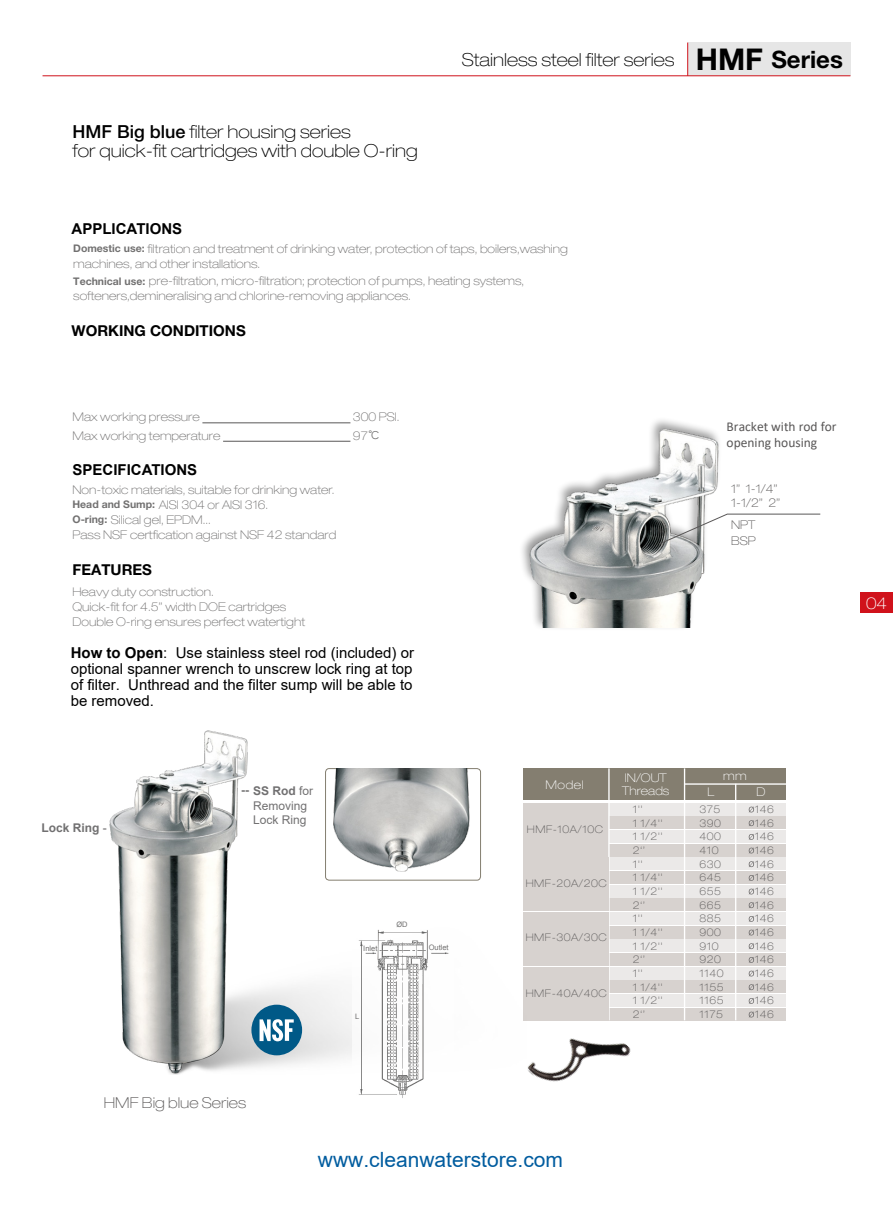
<style>
.page{position:relative;width:893px;height:1212px;background:#fff}
.page>*{position:absolute;margin:0;border:0;box-sizing:border-box;transform-origin:0 0}
.t1{font:21px "Arial";color:#005c9f}
.t2{font:100 expanded 18px/19px "Helvetica Neue LT Pro";color:#000}
.t3{font:100 expanded 16.2px "Helvetica Neue LT Pro";color:#fff}
.t4{font:15px/15.8px "Arial";color:#000;text-align:justify}
.t5{font:700 15px "Arial";color:#000}
.t6{font:700 15px "Helvetica Neue LT Pro";color:#000}
.t7{font:100 expanded 15px "Helvetica Neue LT Pro";color:#595757}
.t8{font:13.5px/16.2px "Calibri";color:#595757}
.t9{font:100 expanded 12px/15px "Helvetica Neue LT Pro";color:#727171}
.t10{font:12px/14.4px "Arial";color:#717071}
.t11{font:100 expanded 12px/14.4px "Helvetica Neue LT Pro";color:#595757}
.t12{font:100 expanded 12px/13.5px "Helvetica Neue LT Pro";color:#fff}
.t13{font:700 12px "Arial";color:#717071}
.t14{font:100 expanded 10.5px/13.6px "Helvetica Neue LT Pro";letter-spacing:.05em;color:#595757;text-align:justify}
.t15{font:7.5px "Arial";color:#727171}
.s1{font-weight:500;font-stretch:normal}
.s2{font-weight:700;font-stretch:normal;font-size:30px}
.s3{font-weight:700;font-stretch:normal;font-size:24px}
.s4{font-weight:700;font-stretch:normal;font-size:10.5px}
.s5{font-family:"ST Xihei";font-weight:400;font-stretch:normal}
.s6{font-weight:700}
.s7{font-weight:400}
</style>
<div class="page">
<div style="left:688px;top:43px;width:162px;height:33px;background:#e6e6e6"></div>
<hr style="left:687px;top:43px;width:1px;height:33px;background:#d0121b">
<div style="left:518px;top:416px;width:204px;height:215px;background:#000;opacity:.4"></div>
<img style="left:530px;top:428px;width:192px;height:200px">
<svg style="left:658px;top:514px;width:163px;height:31px"></svg>
<hr style="left:202px;top:423px;width:148px;height:1px;background:#595757">
<hr style="left:223px;top:441px;width:127px;height:1px;background:#595757">
<div style="left:523px;top:803px;width:263px;height:12px;background:#ebe9e8"></div>
<div style="left:523px;top:817px;width:263px;height:12px;background:#d7d2cf"></div>
<div style="left:523px;top:844px;width:263px;height:12px;background:#d7d2cf"></div>
<div style="left:523px;top:830px;width:263px;height:13px;background:#ebe9e8"></div>
<div style="left:523px;top:803px;width:85px;height:53px;background:#d7d2cf"></div>
<div style="left:523px;top:768px;width:263px;height:32px;background:#847e70"></div>
<div style="left:523px;top:858px;width:263px;height:12px;background:#ebe9e8"></div>
<div style="left:523px;top:871px;width:263px;height:13px;background:#d7d2cf"></div>
<div style="left:523px;top:899px;width:263px;height:12px;background:#d7d2cf"></div>
<div style="left:523px;top:885px;width:263px;height:12px;background:#ebe9e8"></div>
<div style="left:523px;top:912px;width:263px;height:13px;background:#ebe9e8"></div>
<div style="left:523px;top:926px;width:263px;height:12px;background:#d7d2cf"></div>
<div style="left:523px;top:953px;width:263px;height:13px;background:#d7d2cf"></div>
<div style="left:523px;top:940px;width:263px;height:12px;background:#ebe9e8"></div>
<div style="left:523px;top:967px;width:263px;height:12px;background:#ebe9e8"></div>
<div style="left:523px;top:981px;width:263px;height:12px;background:#d7d2cf"></div>
<div style="left:523px;top:1008px;width:263px;height:12px;background:#d7d2cf"></div>
<div style="left:523px;top:994px;width:263px;height:13px;background:#ebe9e8"></div>
<hr style="left:735px;top:784px;width:1px;height:236px;background:#fff">
<hr style="left:685px;top:783px;width:101px;height:2px;background:#fff">
<hr style="left:684px;top:768px;width:1px;height:252px;background:#fff">
<hr style="left:608px;top:768px;width:2px;height:252px;background:#fff">
<div style="left:523px;top:858px;width:85px;height:53px;background:#d7d2cf"></div>
<div style="left:523px;top:912px;width:85px;height:54px;background:#d7d2cf"></div>
<div style="left:523px;top:967px;width:85px;height:53px;background:#d7d2cf"></div>
<img style="left:109px;top:730px;width:417px;height:344px">
<div style="left:251px;top:1005px;width:51px;height:50px;background:#005987;border-radius:50%"></div>
<svg style="left:260px;top:1019px;width:34px;height:22px"></svg>
<img style="left:325px;top:768px;width:154px;height:116px">
<svg style="left:749px;top:806px;width:5px;height:6px"></svg>
<svg style="left:749px;top:820px;width:5px;height:6px"></svg>
<svg style="left:749px;top:834px;width:5px;height:6px"></svg>
<svg style="left:749px;top:847px;width:5px;height:6px"></svg>
<svg style="left:749px;top:861px;width:5px;height:6px"></svg>
<svg style="left:749px;top:875px;width:5px;height:6px"></svg>
<svg style="left:749px;top:888px;width:5px;height:6px"></svg>
<svg style="left:749px;top:902px;width:5px;height:6px"></svg>
<svg style="left:749px;top:916px;width:5px;height:6px"></svg>
<svg style="left:749px;top:929px;width:5px;height:6px"></svg>
<svg style="left:749px;top:943px;width:5px;height:6px"></svg>
<svg style="left:749px;top:957px;width:5px;height:6px"></svg>
<svg style="left:749px;top:970px;width:5px;height:6px"></svg>
<svg style="left:749px;top:984px;width:5px;height:6px"></svg>
<svg style="left:749px;top:998px;width:5px;height:6px"></svg>
<svg style="left:749px;top:1011px;width:5px;height:6px"></svg>
<img style="left:526px;top:1006px;width:107px;height:76px">
<hr style="left:43px;top:75px;width:807px;height:1px;background:#d0121b">
<img style="left:352px;top:922px;width:102px;height:176px">
<div style="left:860px;top:592px;width:33px;height:20px;background:#d0121b"></div>
<h2 class="t2" style="left:73px;top:122px;width:347px"><span class="s1">HMF Big blue</span> filter housing series<br>for quick-fit cartridges with double O-ring</h2>
<h2 class="t2" style="left:462px;top:50px;width:382px">Stainless steel filter series <span class="s2">HMF</span> <span class="s3">Series</span></h2>
<p class="t5" style="left:72px;top:219px;width:112px">APPLICATIONS</p>
<p class="t9" style="left:73px;top:241px;width:496px"><span class="s4">Domestic use:</span> filtration and treatment of drinking water, protection of taps, boilers,washing machines, and other installations.</p>
<p class="t9" style="left:73px;top:273px;width:452px"><span class="s4">Technical use:</span> pre-filtration, micro-filtration; protection of pumps, heating systems, softeners,demineralising and chlorine-removing appliances.</p>
<p class="t6" style="left:72px;top:321px;width:176px">WORKING CONDITIONS</p>
<p class="t9" style="left:73px;top:408px;width:150px;line-height:18.5px">Max working pressure<br>Max working temperature</p>
<p class="t9" style="left:353px;top:408px;width:48px;line-height:18.5px">300 PSI.<br>97<span class="s5">℃</span></p>
<p class="t5" style="left:73px;top:459px;width:126px">SPECIFICATIONS</p>
<p class="t9" style="left:73px;top:482px;width:265px">Non-toxic materials, suitable for drinking water.<br><span class="s4">Head and Sump:</span> AISI 304 or AISI 316.<br><span class="s4">O-ring:</span> Silical gel, EPDM...<br>Pass NSF certfication against NSF 42 standard</p>
<p class="t6" style="left:73px;top:560px;width:81px">FEATURES</p>
<p class="t9" style="left:73px;top:584px;width:234px">Heavy duty construction.<br>Quick-fit for 4.5” width DOE cartridges<br>Double O-ring ensures perfect watertight</p>
<p class="t4" style="left:71px;top:645px;width:345px"><span class="s6">How to Open</span>: Use stainless steel rod (included) or optional spanner wrench to unscrew lock ring at top of filter. Unthread and the filter sump will be able to be removed.</p>
<p class="t13" style="left:42px;top:820px;width:67px">Lock Ring <span class="s7">-</span></p>
<p class="t10" style="left:253px;top:784px;width:62px"><span class="s6">SS Rod</span> for<br>Removing<br>Lock Ring</p>
<p class="t13" style="left:241px;top:781px;width:9px">--</p>
<p class="t15" style="left:396px;top:919px;width:13px">ØD</p>
<p class="t15" style="left:363px;top:943px;width:16px">Inlet</p>
<p class="t15" style="left:429px;top:943px;width:22px">Outlet</p>
<p class="t15" style="left:355px;top:1011px;width:6px">L</p>
<p class="t8" style="left:727px;top:418px;width:111px">Bracket with rod for opening housing</p>
<p class="t11" style="left:731px;top:481px;width:51px">1” 1-1/4”<br>1-1/2” 2”</p>
<p class="t11" style="left:731px;top:517px;width:26px;line-height:15.9px">NPT<br>BSP</p>
<h3 class="t3" style="left:866px;top:593px;width:22px">04</h3>
<p class="t12" style="left:545px;top:778px;width:40px">Model</p>
<p class="t12" style="left:622px;top:770px;width:49px">IN/OUT<br>Threads</p>
<p class="t12" style="left:723px;top:769px;width:25px">mm</p>
<p class="t12" style="left:707px;top:785px;width:8px">L</p>
<p class="t12" style="left:757px;top:785px;width:11px">D</p>
<p class="t14" style="left:633px;top:802px;width:12px">1''</p>
<p class="t14" style="left:699px;top:802px;width:22px">375</p>
<p class="t14" style="left:527px;top:822px;width:78px">HMF-10A/10C</p>
<p class="t14" style="left:633px;top:816px;width:32px">1 1/4''</p>
<p class="t14" style="left:699px;top:816px;width:23px">390</p>
<p class="t14" style="left:633px;top:830px;width:32px">1 1/2''</p>
<p class="t14" style="left:699px;top:830px;width:23px">400</p>
<p class="t14" style="left:633px;top:843px;width:14px">2‘’</p>
<p class="t14" style="left:699px;top:843px;width:21px">410</p>
<p class="t14" style="left:633px;top:857px;width:12px">1''</p>
<p class="t14" style="left:699px;top:857px;width:23px">630</p>
<p class="t14" style="left:526px;top:876px;width:82px">HMF-20A/20C</p>
<p class="t14" style="left:526px;top:930px;width:82px">HMF-30A/30C</p>
<p class="t14" style="left:633px;top:871px;width:32px">1 1/4''</p>
<p class="t14" style="left:699px;top:871px;width:23px">645</p>
<p class="t14" style="left:633px;top:884px;width:32px">1 1/2''</p>
<p class="t14" style="left:699px;top:884px;width:23px">655</p>
<p class="t14" style="left:633px;top:898px;width:14px">2‘’</p>
<p class="t14" style="left:699px;top:898px;width:23px">665</p>
<p class="t14" style="left:633px;top:912px;width:12px">1''</p>
<p class="t14" style="left:699px;top:912px;width:23px">885</p>
<p class="t14" style="left:633px;top:925px;width:32px">1 1/4''</p>
<p class="t14" style="left:699px;top:925px;width:23px">900</p>
<p class="t14" style="left:633px;top:939px;width:32px">1 1/2''</p>
<p class="t14" style="left:699px;top:939px;width:21px">910</p>
<p class="t14" style="left:633px;top:953px;width:14px">2‘’</p>
<p class="t14" style="left:699px;top:953px;width:23px">920</p>
<p class="t14" style="left:633px;top:966px;width:12px">1''</p>
<p class="t14" style="left:699px;top:966px;width:26px">1140</p>
<p class="t14" style="left:526px;top:986px;width:82px">HMF-40A/40C</p>
<p class="t14" style="left:633px;top:980px;width:32px">1 1/4''</p>
<p class="t14" style="left:699px;top:980px;width:26px">1155</p>
<p class="t14" style="left:633px;top:994px;width:32px">1 1/2''</p>
<p class="t14" style="left:699px;top:994px;width:26px">1165</p>
<p class="t14" style="left:633px;top:1007px;width:14px">2‘’</p>
<p class="t14" style="left:699px;top:1007px;width:25px">1175</p>
<p class="t14" style="left:755px;top:802px;width:21px">146<br>146<br>146<br>146<br>146<br>146<br>146<br>146<br>146<br>146<br>146<br>146<br>146<br>146<br>146<br>146</p>
<p class="t7" style="left:104px;top:1093px;width:144px">HMF Big blue Series</p>
<h1 class="t1" style="left:318px;top:1145px;width:247px">www.cleanwaterstore.com</h1>
</div>
